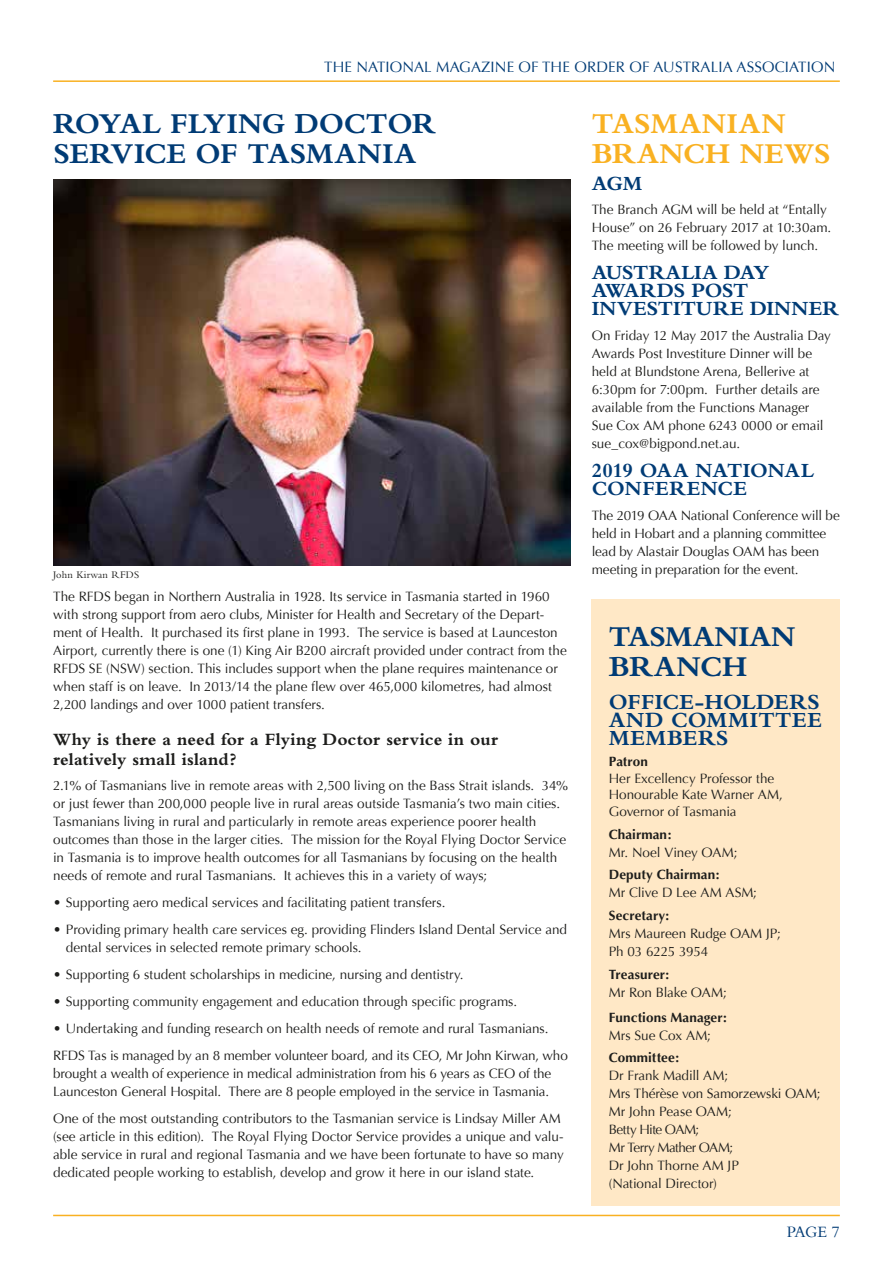
<style>
.page{position:relative;width:893px;height:1263px;background:#fff}
.page>*{position:absolute;margin:0;border:0;box-sizing:border-box;transform-origin:0 0}
.t1{font:700 30px/30px "Bembo";letter-spacing:-.01em;color:#003b75}
.t2{font:700 30px/30px "Bembo";letter-spacing:.01em;color:#f9b122}
.t3{font:700 22.5px/18px "Bembo";letter-spacing:.02em;color:#003b75;text-align:justify}
.t4{font:700 21px/18px "Bembo";color:#003b75}
.t5{font:700 18px/19.5px "Bembo";letter-spacing:.005em;color:#1d1d1b}
.t6{font:16.5px "Bembo";color:#003b75}
.t7{font:15px "Optima";letter-spacing:.01em;color:#003b75}
.t8{font:13.5px/18px "Optima";letter-spacing:-.005em;color:#1d1d1b}
.t9{font:700 13.5px "Optima";letter-spacing:.005em;color:#1d1d1b}
.t10{font:10.5px "Bembo";letter-spacing:.02em;color:#1d1d1b}
</style>
<div class="page">
<hr style="left:53px;top:80px;width:787px;height:2px;background:#f9b122">
<hr style="left:53px;top:1215px;width:787px;height:1px;background:#f9b122">
<img style="left:53px;top:179px;width:517px;height:386px">
<div style="left:592px;top:599px;width:248px;height:606px;background:#ffe8c6"></div>
<p class="t7" style="left:324px;top:58px;width:513px">THE NATIONAL MAGAZINE OF THE ORDER OF AUSTRALIA ASSOCIATION</p>
<h1 class="t1" style="left:53px;top:109px;width:383px">ROYAL FLYING DOCTOR<br>SERVICE OF TASMANIA</h1>
<p class="t10" style="left:53px;top:568px;width:88px">John Kirwan RFDS</p>
<p class="t8" style="left:53px;top:588px;width:515px">The RFDS began in Northern Australia in 1928. Its service in Tasmania started in 1960 with strong support from aero clubs, Minister for Health and Secretary of the Depart&shy;ment of Health. It purchased its first plane in 1993. The service is based at Launceston Airport, currently there is one (1) King Air B200 aircraft provided under contract from the RFDS SE (NSW) section. This includes support when the plane requires maintenance or when staff is on leave. In 2013/14 the plane flew over 465,000 kilometres, had almost 2,200 landings and over 1000 patient transfers.</p>
<h3 class="t5" style="left:53px;top:730px;width:446px">Why is there a need for a Flying Doctor service in our relatively small island?</h3>
<p class="t8" style="left:53px;top:777px;width:517px">2.1% of Tasmanians live in remote areas with 2,500 living on the Bass Strait islands. 34% or just fewer than 200,000 people live in rural areas outside Tasmania’s two main cities.<br>Tasmanians living in rural and particularly in remote areas experience poorer health outcomes than those in the larger cities. The mission for the Royal Flying Doctor Service in Tasmania is to improve health outcomes for all Tasmanians by focusing on the health needs of remote and rural Tasmanians. It achieves this in a variety of ways;</p>
<p class="t8" style="left:53px;top:894px;width:394px">• Supporting aero medical services and facilitating patient transfers.</p>
<p class="t8" style="left:66px;top:921px;width:503px;text-indent:-13px">• Providing primary health care services eg. providing Flinders Island Dental Service and dental services in selected remote primary schools.</p>
<p class="t8" style="left:53px;top:966px;width:412px">• Supporting 6 student scholarships in medicine, nursing and dentistry.</p>
<p class="t8" style="left:53px;top:993px;width:466px">• Supporting community engagement and education through specific programs.</p>
<p class="t8" style="left:53px;top:1015px;width:516px;line-height:27px">• Undertaking and funding research on health needs of remote and rural Tasmanians.<br>RFDS Tas is managed by an 8 member volunteer board, and its CEO, Mr John Kirwan, who</p>
<p class="t8" style="left:53px;top:1065px;width:500px">brought a wealth of experience in medical administration from his 6 years as CEO of the<br>Launceston General Hospital. There are 8 people employed in the service in Tasmania.</p>
<p class="t8" style="left:53px;top:1110px;width:512px">One of the most outstanding contributors to the Tasmanian service is Lindsay Miller AM (see article in this edition). The Royal Flying Doctor Service provides a unique and valu&shy;able service in rural and regional Tasmania and we have been fortunate to have so many dedicated people working to establish, develop and grow it here in our island state.</p>
<h1 class="t2" style="left:592px;top:109px;width:240px">TASMANIAN<br>BRANCH NEWS</h1>
<h3 class="t4" style="left:592px;top:174px;width:52px">AGM</h3>
<p class="t8" style="left:592px;top:201px;width:241px">The Branch AGM will be held at “Entally<br>House” on 26 February 2017 at 10:30am.<br>The meeting will be followed by lunch.</p>
<h3 class="t4" style="left:592px;top:263px;width:248px">AUSTRALIA DAY<br>AWARDS POST<br>INVESTITURE DINNER</h3>
<p class="t8" style="left:592px;top:327px;width:241px">On Friday 12 May 2017 the Australia Day Awards Post Investiture Dinner will be held at Blundstone Arena, Bellerive at 6:30pm for 7:00pm. Further details are available from the Functions Manager Sue Cox AM phone 6243 0000 or email sue_cox@bigpond.net.au.</p>
<h3 class="t4" style="left:592px;top:461px;width:223px">2019 OAA NATIONAL<br>CONFERENCE</h3>
<p class="t8" style="left:592px;top:507px;width:250px">The 2019 OAA National Conference will be held in Hobart and a planning committee lead by Alastair Douglas OAM has been meeting in preparation for the event.</p>
<h1 class="t1" style="left:609px;top:622px;width:188px">TASMANIAN<br>BRANCH</h1>
<h2 class="t3" style="left:609px;top:693px;width:215px">OFFICE-HOLDERS AND COMMITTEE MEMBERS</h2>
<p class="t9" style="left:609px;top:754px;width:41px">Patron</p>
<p class="t8" style="left:609px;top:770px;width:176px;line-height:16.5px">Her Excellency Professor the<br>Honourable Kate Warner AM,<br>Governor of Tasmania</p>
<p class="t9" style="left:609px;top:826px;width:64px">Chairman:</p>
<p class="t8" style="left:609px;top:843px;width:130px">Mr. Noel Viney OAM;</p>
<p class="t9" style="left:609px;top:867px;width:112px">Deputy Chairman:</p>
<p class="t8" style="left:609px;top:884px;width:150px">Mr Clive D Lee AM ASM;</p>
<p class="t9" style="left:609px;top:908px;width:62px">Secretary:</p>
<p class="t8" style="left:609px;top:925px;width:174px">Mrs Maureen Rudge OAM JP;<br>Ph 03 6225 3954</p>
<p class="t9" style="left:609px;top:967px;width:62px">Treasurer:</p>
<p class="t8" style="left:609px;top:984px;width:119px">Mr Ron Blake OAM;</p>
<p class="t9" style="left:609px;top:1009px;width:119px">Functions Manager:</p>
<p class="t8" style="left:609px;top:1026px;width:104px">Mrs Sue Cox AM;</p>
<p class="t9" style="left:609px;top:1050px;width:72px">Committee:</p>
<p class="t8" style="left:609px;top:1067px;width:213px">Dr Frank Madill AM;<br>Mrs Thérèse von Samorzewski OAM;<br>Mr John Pease OAM;<br>Betty Hite OAM;<br>Mr Terry Mather OAM;<br>Dr John Thorne AM JP<br>(National Director)</p>
<p class="t6" style="left:787px;top:1223px;width:55px">PAGE 7</p>
</div>
